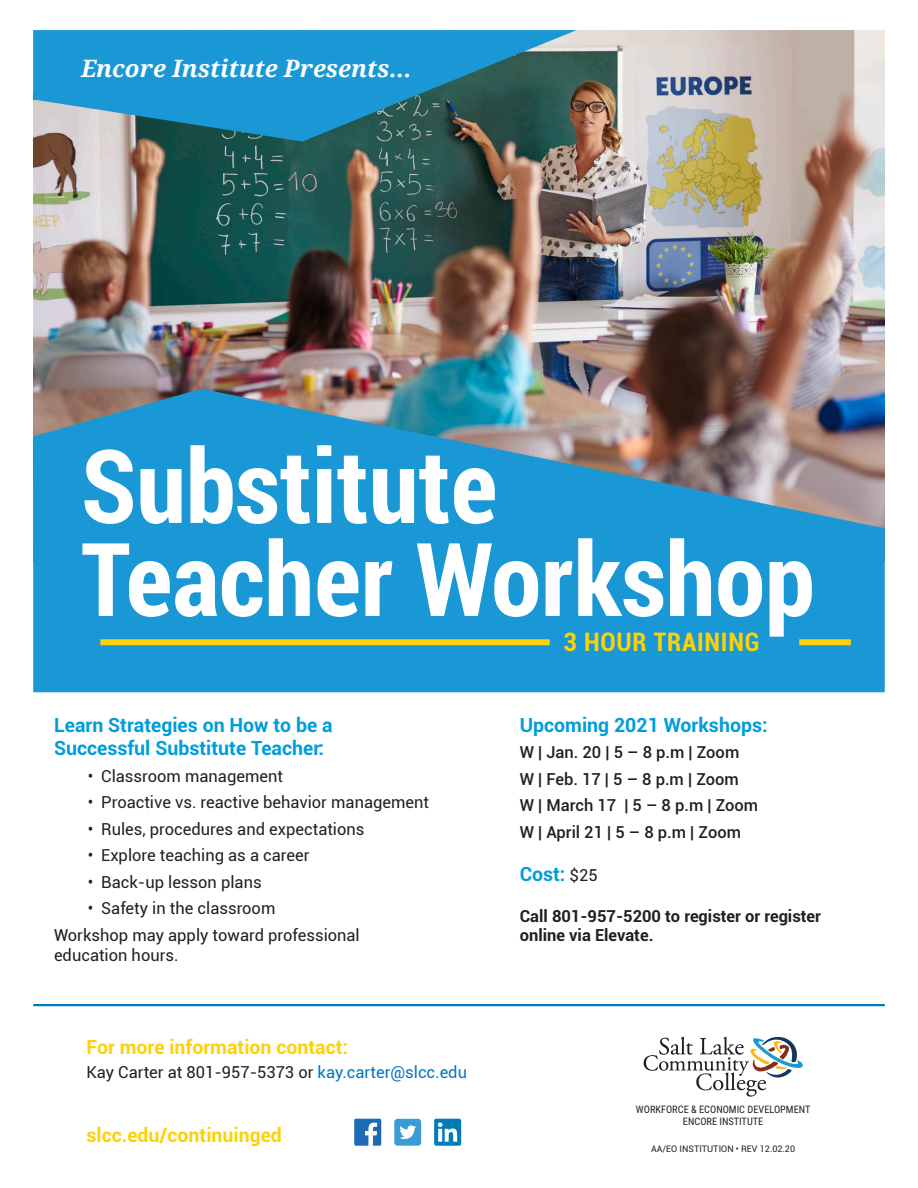
<style>
.page{position:relative;width:918px;height:1188px;background:#fff}
.page>*{position:absolute;margin:0;border:0;box-sizing:border-box;transform-origin:0 0}
.t1{font:700 102px/93px "Roboto Condensed";color:#fff}
.t2{font:700 condensed 25.5px "Roboto";letter-spacing:.03em;color:#fcd207}
.t3{font:italic 700 24px "Droid Serif";color:#fff}
.t4{font:700 19.5px/23.4px "Roboto";color:#009ddb}
.t5{font:700 19.5px "Roboto";color:#fcd207}
.t6{font:16.5px/19.8px "Roboto";color:#231f20}
.t7{font:500 16.5px "Roboto";color:#231f20}
.t8{font:700 16.5px/19.8px "Roboto";color:#231f20}
.t9{font:10.35px/12px "Roboto Condensed";color:#231f20;text-align:center}
.t10{font:9px "Roboto";color:#231f20}
.s1{color:#0077bd}
.s2{font-weight:400;font-size:16.5px;color:#231f20}
</style>
<div class="page">
<img style="left:33px;top:30px;width:852px;height:359px">
<svg style="left:33px;top:30px;width:544px;height:111px;background:#2c88ae"></svg>
<svg style="left:33px;top:389px;width:852px;height:303px;background:#3193c5"></svg>
<svg style="left:644px;top:1037px;width:159px;height:60px"></svg>
<hr style="left:33px;top:1004px;width:852px;height:2px;background:#0077bd">
<svg style="left:354px;top:1119px;width:27px;height:27px"></svg>
<div style="left:394px;top:1119px;width:27px;height:27px;background:#3c9bd5;border-radius:3px"></div>
<svg style="left:399px;top:1125px;width:17px;height:14px"></svg>
<div style="left:434px;top:1119px;width:27px;height:27px;background:#007bb6;border-radius:2px"></div>
<svg style="left:438px;top:1122px;width:19px;height:20px"></svg>
<div style="left:100px;top:639px;width:450px;height:6px;background:#fcd207"></div>
<div style="left:799px;top:639px;width:52px;height:6px;background:#fcd207"></div>
<p class="t3" style="left:81px;top:55px;width:332px">Encore Institute Presents...</p>
<p class="t1" style="left:81px;top:436px;width:735px">Substitute<br>Teacher Workshop</p>
<p class="t2" style="left:564px;top:624px;width:197px">3 HOUR TRAINING</p>
<p class="t4" style="left:54px;top:712px;width:280px">Learn Strategies on How to be a<br>Successful Substitute Teacher:</p>
<p class="t6" style="left:88px;top:765px;width:197px">• Classroom management</p>
<p class="t6" style="left:88px;top:792px;width:343px">• Proactive vs. reactive behavior management</p>
<p class="t6" style="left:88px;top:818px;width:278px">• Rules, procedures and expectations</p>
<p class="t6" style="left:88px;top:845px;width:223px">• Explore teaching as a career</p>
<p class="t6" style="left:88px;top:871px;width:175px">• Back-up lesson plans</p>
<p class="t6" style="left:88px;top:898px;width:189px">• Safety in the classroom</p>
<p class="t6" style="left:54px;top:924px;width:307px">Workshop may apply toward professional education hours.</p>
<p class="t5" style="left:86px;top:1034px;width:263px">For more information contact:</p>
<p class="t6" style="left:86px;top:1062px;width:382px">Kay Carter at 801-957-5373 or <span class="s1">kay.carter@slcc.edu</span></p>
<p class="t5" style="left:86px;top:1122px;width:197px">slcc.edu/continuinged</p>
<p class="t4" style="left:520px;top:712px;width:249px">Upcoming 2021 Workshops:</p>
<p class="t7" style="left:520px;top:741px;width:221px">W | Jan. 20 | 5 – 8 p.m | Zoom</p>
<p class="t7" style="left:520px;top:767px;width:221px">W | Feb. 17 | 5 – 8 p.m | Zoom</p>
<p class="t7" style="left:520px;top:794px;width:240px">W | March 17 | 5 – 8 p.m | Zoom</p>
<p class="t7" style="left:520px;top:820px;width:223px">W | April 21 | 5 – 8 p.m | Zoom</p>
<p class="t4" style="left:520px;top:862px;width:80px">Cost: <span class="s2">$25</span></p>
<p class="t8" style="left:520px;top:905px;width:303px">Call 801-957-5200 to register or register online via Elevate.</p>
<p class="t9" style="left:636px;top:1103px;width:176px">WORKFORCE &amp; ECONOMIC DEVELOPMENT<br>ENCORE INSTITUTE</p>
<p class="t10" style="left:651px;top:1143px;width:145px">AA/EO INSTITUTION • REV 12.02.20</p>
</div>
